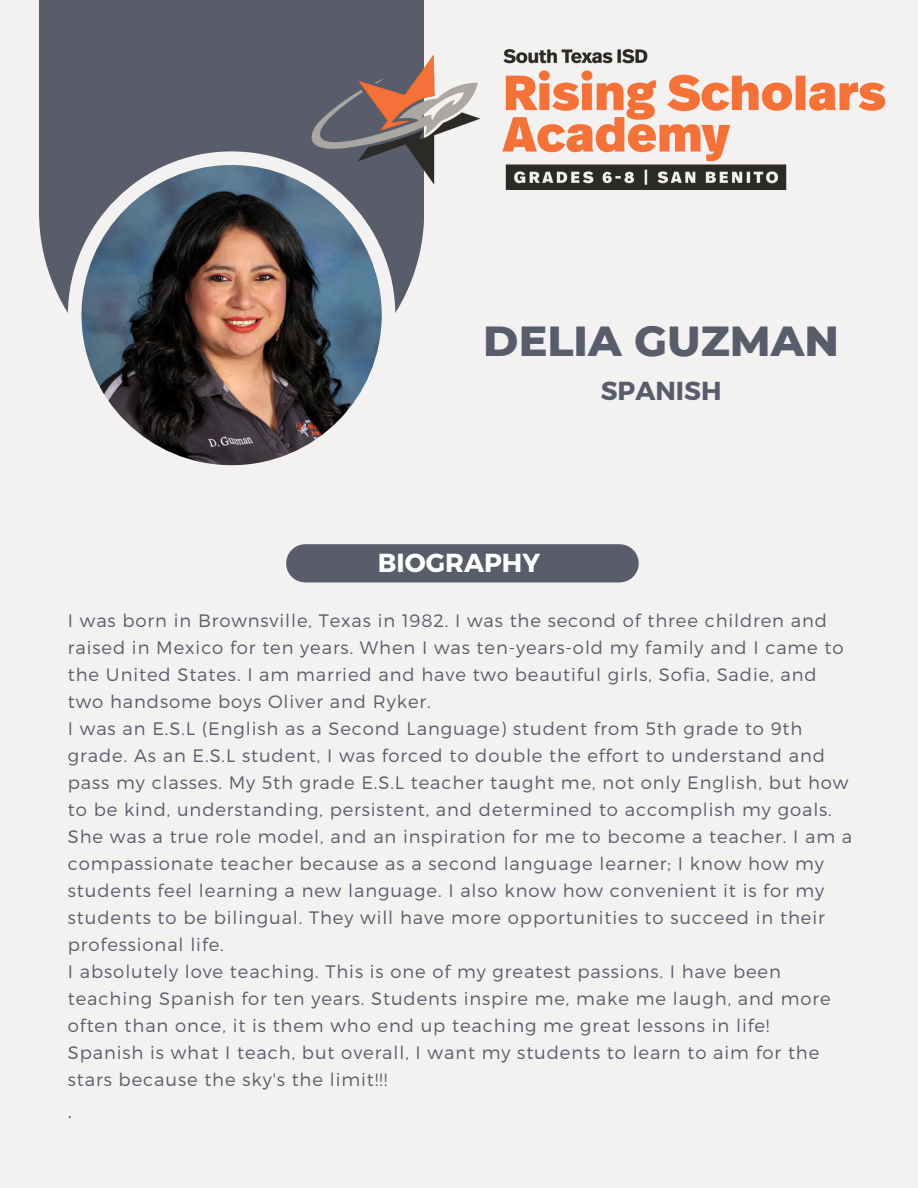
<style>
.page{position:relative;width:918px;height:1188px;background:#f4f1f1}
.page>*{position:absolute;margin:0;border:0;box-sizing:border-box;transform-origin:0 0}
.t1{font:800 42.9px "Montserrat";color:#595d6b}
.t2{font:700 26.1px "Montserrat";color:#fff}
.t3{font:700 26.1px "Montserrat";color:#595d6b}
.t4{font:300 21px "Montserrat";color:#595d6b}
.t5{font:300 18px/27px "Montserrat";letter-spacing:.05em;color:#595d6b}
</style>
<div class="page">
<div style="left:39px;top:0;width:385px;height:313px;background:#595d6b"></div>
<div style="left:68px;top:151px;width:327px;height:328px;background:#f4f1f1;border-radius:50%"></div>
<img style="left:82px;top:165px;width:300px;height:300px;border-radius:50%">
<img style="left:311px;top:48px;width:575px;height:142px">
<div style="left:305px;top:544px;width:315px;height:38px;background:#595d6b"></div>
<p class="t1" style="left:483px;top:314px;width:357px">DELIA GUZMAN</p>
<p class="t3" style="left:601px;top:373px;width:122px">SPANISH</p>
<p class="t2" style="left:378px;top:546px;width:164px">BIOGRAPHY</p>
<p class="t5" style="left:68px;top:606px;width:777px">I was born in Brownsville, Texas in 1982. I was the second of three children and raised in Mexico for ten years. When I was ten-years-old my family and I came to the United States. I am married and have two beautiful girls, Sofia, Sadie, and two handsome boys Oliver and Ryker.</p>
<p class="t5" style="left:68px;top:714px;width:786px">I was an E.S.L (English as a Second Language) student from 5th grade to 9th grade. As an E.S.L student, I was forced to double the effort to understand and pass my classes. My 5th grade E.S.L teacher taught me, not only English, but how to be kind, understanding, persistent, and determined to accomplish my goals.<br>She was a true role model, and an inspiration for me to become a teacher. I am a compassionate teacher because as a second language learner; I know how my students feel learning a new language. I also know how convenient it is for my students to be bilingual. They will have more opportunities to succeed in their professional life.</p>
<p class="t5" style="left:68px;top:957px;width:764px">I absolutely love teaching. This is one of my greatest passions. I have been teaching Spanish for ten years. Students inspire me, make me laugh, and more often than once, it is them who end up teaching me great lessons in life!</p>
<p class="t5" style="left:68px;top:1038px;width:753px">Spanish is what I teach, but overall, I want my students to learn to aim for the stars because the sky's the limit!!!</p>
<p class="t4" style="left:68px;top:1096px;width:6px">.</p>
</div>
